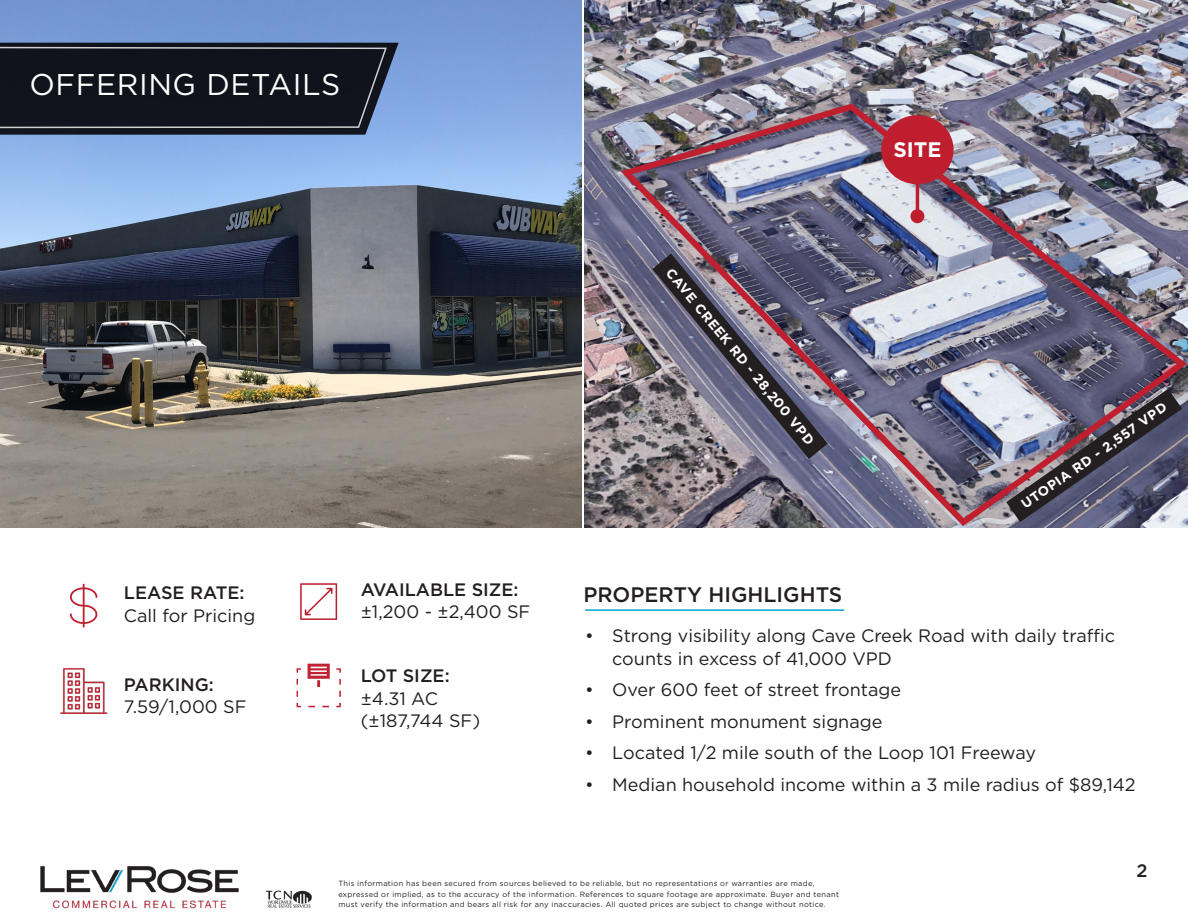
<style>
.page{position:relative;width:1188px;height:918px;background:#fff}
.page>*{position:absolute;margin:0;border:0;box-sizing:border-box;transform-origin:0 0}
.t1{font:30px "Gotham";letter-spacing:.02em;color:#fff}
.t2{font:500 21px "Gotham";color:#231f20}
.Headline_-_Align_Left{font:700 21px "Gotham";color:#fff}
.t3{font:18px/22.5px "Gotham";color:#231f20}
.Headline_-_Align_Left-2{font:500 18px/22.5px "Gotham";color:#231f20}
.Headline_-_Align_Left-3{font:700 13.5px "Gotham";color:#fff}
.Headline_-_Align_Left-4{font:7.5px/10.5px "Gotham";letter-spacing:.04em;color:#231f20}
.s1{font-weight:400}
</style>
<div class="page">
<img style="left:0;top:0;width:582px;height:528px">
<img style="left:40px;top:866px;width:272px;height:43px">
<svg style="left:0;top:43px;width:399px;height:92px;background:#1c202a"></svg>
<img style="left:585px;top:0;width:603px;height:528px">
<svg style="left:70px;top:583px;width:28px;height:45px"></svg>
<hr style="left:585px;top:609px;width:259px;height:2px;background:#00a3d4">
<svg style="left:296px;top:663px;width:45px;height:45px"></svg>
<img style="left:60px;top:668px;width:48px;height:46px">
<svg style="left:300px;top:583px;width:38px;height:37px"></svg>
<img style="left:615px;top:99px;width:573px;height:429px">
<hr style="left:916px;top:140px;width:3px;height:76px;background:#be1e2d">
<div style="left:910px;top:209px;width:14px;height:14px;background:#be1e2d;border-radius:50%"></div>
<div style="left:881px;top:115px;width:73px;height:69px;background:#be1e2d;border-radius:50%"></div>
<p class="t1" style="left:29px;top:65px;width:313px">OFFERING DETAILS</p>
<p class="Headline_-_Align_Left" style="left:893px;top:135px;width:50px">SITE</p>
<p class="Headline_-_Align_Left-2" style="left:124px;top:582px;width:122px">LEASE RATE:</p>
<p class="t3" style="left:124px;top:604px;width:133px">Call for Pricing</p>
<p class="Headline_-_Align_Left-2" style="left:124px;top:673px;width:92px">PARKING:</p>
<p class="t3" style="left:124px;top:695px;width:124px">7.59/1,000 SF</p>
<p class="Headline_-_Align_Left-3" style="left:675px;top:264px;width:226px;rotate:50deg">CAVE CREEK RD - 28,200 VPD</p>
<p class="Headline_-_Align_Left-2" style="left:361px;top:578px;width:159px">AVAILABLE SIZE:</p>
<p class="t2" style="left:583px;top:581px;width:261px">PROPERTY HIGHLIGHTS</p>
<p class="t3" style="left:361px;top:600px;width:171px">±1,200 - ±2,400 SF</p>
<p class="Headline_-_Align_Left-3" style="left:1018px;top:498px;width:176px;rotate:-35deg">UTOPIA RD - 2,557 VPD</p>
<p class="Headline_-_Align_Left-2" style="left:361px;top:664px;width:91px">LOT SIZE: <span class="s1">±4.31 AC</span></p>
<p class="t3" style="left:361px;top:709px;width:121px">(±187,744 SF)</p>
<p class="t3" style="left:612px;top:624px;width:504px;text-indent:-27px">• Strong visibility along Cave Creek Road with daily traffic counts in excess of 41,000 VPD</p>
<p class="t3" style="left:585px;top:678px;width:317px">• Over 600 feet of street frontage</p>
<p class="t3" style="left:585px;top:710px;width:299px">• Prominent monument signage</p>
<p class="t3" style="left:585px;top:741px;width:452px">• Located 1/2 mile south of the Loop 101 Freeway</p>
<p class="t3" style="left:585px;top:773px;width:552px">• Median household income within a 3 mile radius of $89,142</p>
<p class="Headline_-_Align_Left-2" style="left:1136px;top:859px;width:13px">2</p>
<p class="Headline_-_Align_Left-4" style="left:338px;top:878px;width:502px">This information has been secured from sources believed to be reliable, but no representations or warranties are made, expressed or implied, as to the accuracy of the information. References to square footage are approximate. Buyer and tenant must verify the information and bears all risk for any inaccuracies. All quoted prices are subject to change without notice.</p>
</div>
